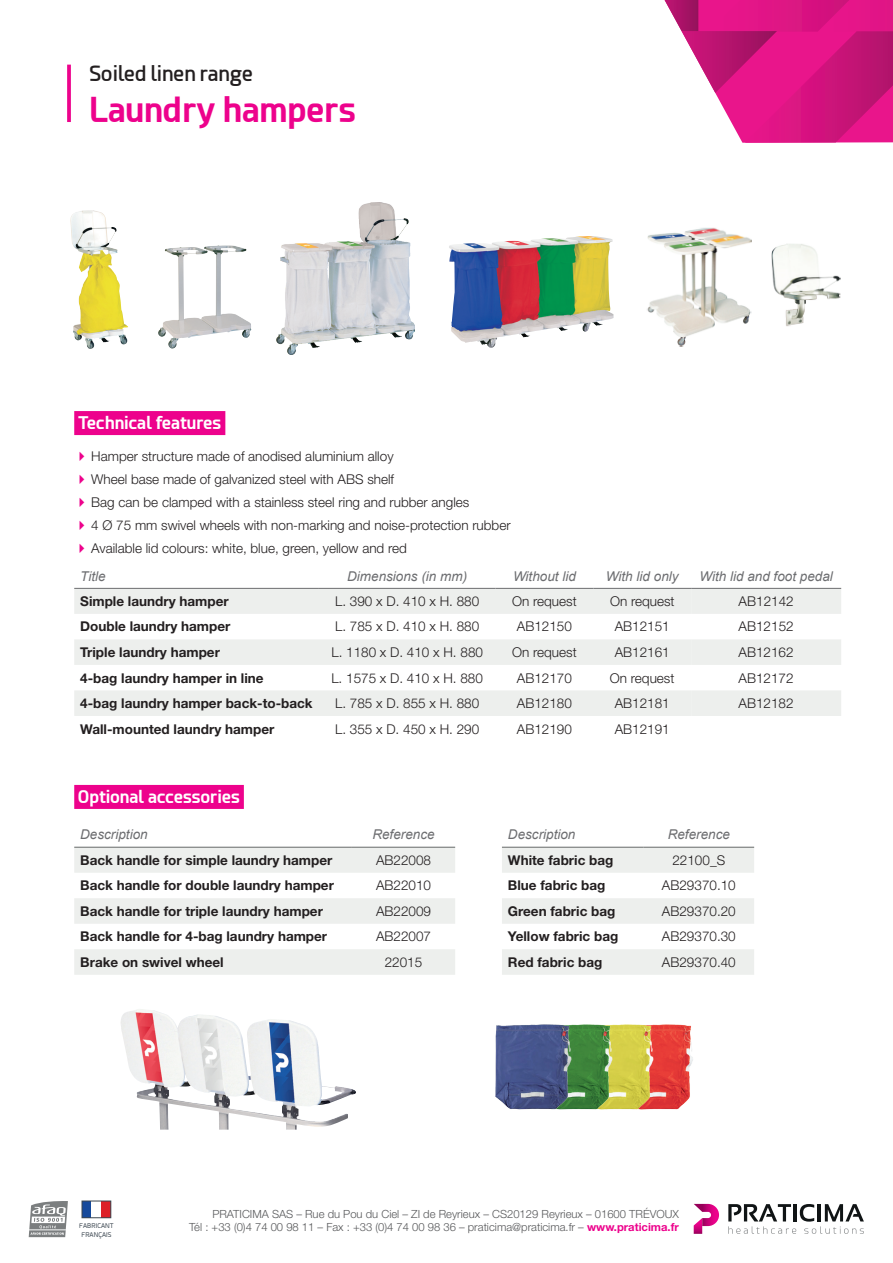
<style>
.page{position:relative;width:893px;height:1263px;background:#fff}
.page>*{position:absolute;margin:0;border:0;box-sizing:border-box;transform-origin:0 0}
.t1{font:700 33.9px "Esphimere";color:#ed028c}
.t2{font:600 20.85px "Esphimere";color:#231f20}
.t3{font:700 17.25px "Esphimere";color:#fff}
.t4{font:300 13.5px/23px "Helvetica Neue LT Std";color:#231f20}
.t5{font:700 13.5px "Helvetica Neue LT Std";color:#231f20}
.t6{font:italic 13.5px "Arial";color:#6c6d70}
.t7{font:300 11.25px/13.5px "Helvetica Neue LT Std";color:#57585a;text-align:right}
.t8{font:6.45px/8.6px "Esphimere";color:#3c4751;text-align:center}
.s1{font-weight:700;color:#ed028c}
</style>
<div class="page">
<div style="left:74px;top:411px;width:151px;height:24px;background:#ed028c"></div>
<div style="left:74px;top:785px;width:170px;height:24px;background:#ed028c"></div>
<svg style="left:74px;top:589px;width:617px;height:127px;fill:#edefed"></svg>
<svg style="left:691px;top:589px;width:150px;height:127px"></svg>
<hr style="left:74px;top:588px;width:245px;height:1px;background:#6c6d70">
<hr style="left:319px;top:588px;width:177px;height:1px;background:#6c6d70">
<hr style="left:496px;top:588px;width:97px;height:1px;background:#6c6d70">
<hr style="left:593px;top:588px;width:98px;height:1px;background:#6c6d70">
<hr style="left:691px;top:588px;width:150px;height:1px;background:#6c6d70">
<svg style="left:74px;top:848px;width:381px;height:76px"></svg>
<svg style="left:502px;top:848px;width:252px;height:127px"></svg>
<div style="left:74px;top:949px;width:381px;height:26px;background:#edefed"></div>
<hr style="left:502px;top:847px;width:142px;height:1px;background:#666969">
<hr style="left:644px;top:847px;width:110px;height:1px;background:#666969">
<hr style="left:74px;top:847px;width:278px;height:1px;background:#666969">
<hr style="left:352px;top:847px;width:103px;height:1px;background:#666969">
<svg style="left:67px;top:65px;width:4px;height:57px"></svg>
<svg style="left:665px;top:0;width:228px;height:143px"></svg>
<svg style="left:728px;top:1204px;width:136px;height:30px"></svg>
<svg style="left:694px;top:1204px;width:25px;height:30px"></svg>
<div style="left:82px;top:1201px;width:10px;height:17px;background:#164a9c"></div>
<div style="left:101px;top:1201px;width:10px;height:17px;background:#dd2128"></div>
<div style="left:82px;top:1201px;width:29px;height:17px;border:1px solid #3c4751"></div>
<svg style="left:29px;top:1201px;width:39px;height:36px"></svg>
<hr style="left:29px;top:1229px;width:37px;height:1px;background:#fff">
<img style="left:158px;top:245px;width:93px;height:104px">
<img style="left:771px;top:244px;width:70px;height:83px">
<img style="left:647px;top:227px;width:105px;height:120px">
<img style="left:70px;top:210px;width:58px;height:139px">
<img style="left:277px;top:203px;width:137px;height:151px">
<img style="left:449px;top:236px;width:164px;height:112px">
<img style="left:121px;top:1009px;width:235px;height:120px">
<img style="left:656px;top:1024px;width:37px;height:86px">
<img style="left:495px;top:1024px;width:161px;height:86px">
<img style="left:532px;top:1024px;width:83px;height:85px">
<h2 class="t2" style="left:89px;top:61px;width:165px">Soiled linen range</h2>
<h1 class="t1" style="left:89px;top:89px;width:269px">Laundry hampers</h1>
<p class="t3" style="left:78px;top:412px;width:145px">Technical features</p>
<p class="t4" style="left:91px;top:444px;width:421px">Hamper structure made of anodised aluminium alloy<br>Wheel base made of galvanized steel with ABS shelf<br>Bag can be clamped with a stainless steel ring and rubber angles<br>4 Ø 75 mm swivel wheels with non-marking and noise-protection rubber Available lid colours: white, blue, green, yellow and red</p>
<p class="t6" style="left:80px;top:567px;width:27px">Title</p>
<p class="t6" style="left:347px;top:567px;width:122px">Dimensions (in mm)</p>
<p class="t6" style="left:513px;top:567px;width:64px">Without lid</p>
<p class="t6" style="left:606px;top:567px;width:74px">With lid only</p>
<p class="t6" style="left:699px;top:567px;width:135px">With lid and foot pedal</p>
<p class="t5" style="left:80px;top:593px;width:150px">Simple laundry hamper</p>
<p class="t4" style="left:335px;top:589px;width:146px">L. 390 x D. 410 x H. 880</p>
<p class="t4" style="left:512px;top:589px;width:66px">On request</p>
<p class="t4" style="left:610px;top:589px;width:66px">On request</p>
<p class="t4" style="left:739px;top:589px;width:57px">AB12142</p>
<p class="t5" style="left:80px;top:618px;width:152px">Double laundry hamper</p>
<p class="t4" style="left:335px;top:615px;width:146px">L. 785 x D. 410 x H. 880</p>
<p class="t4" style="left:517px;top:615px;width:57px">AB12150</p>
<p class="t4" style="left:615px;top:615px;width:57px">AB12151</p>
<p class="t4" style="left:739px;top:615px;width:57px">AB12152</p>
<p class="t5" style="left:80px;top:644px;width:141px">Triple laundry hamper</p>
<p class="t4" style="left:331px;top:640px;width:153px">L. 1180 x D. 410 x H. 880</p>
<p class="t4" style="left:512px;top:640px;width:66px">On request</p>
<p class="t4" style="left:615px;top:640px;width:57px">AB12161</p>
<p class="t4" style="left:739px;top:640px;width:57px">AB12162</p>
<p class="t5" style="left:80px;top:669px;width:185px">4-bag laundry hamper in line</p>
<p class="t4" style="left:331px;top:666px;width:153px">L. 1575 x D. 410 x H. 880</p>
<p class="t4" style="left:517px;top:666px;width:57px">AB12170</p>
<p class="t4" style="left:610px;top:666px;width:66px">On request</p>
<p class="t4" style="left:739px;top:666px;width:57px">AB12172</p>
<p class="t5" style="left:80px;top:695px;width:234px">4-bag laundry hamper back-to-back</p>
<p class="t4" style="left:335px;top:691px;width:146px">L. 785 x D. 855 x H. 880</p>
<p class="t4" style="left:517px;top:691px;width:57px">AB12180</p>
<p class="t4" style="left:615px;top:691px;width:57px">AB12181</p>
<p class="t4" style="left:739px;top:691px;width:57px">AB12182</p>
<p class="t5" style="left:80px;top:720px;width:196px">Wall-mounted laundry hamper</p>
<p class="t4" style="left:335px;top:717px;width:146px">L. 355 x D. 450 x H. 290</p>
<p class="t4" style="left:517px;top:717px;width:57px">AB12190</p>
<p class="t4" style="left:615px;top:717px;width:57px">AB12191</p>
<p class="t3" style="left:78px;top:786px;width:163px">Optional accessories</p>
<p class="t6" style="left:80px;top:826px;width:69px">Description</p>
<p class="t6" style="left:372px;top:826px;width:64px">Reference</p>
<p class="t6" style="left:508px;top:826px;width:69px">Description</p>
<p class="t6" style="left:668px;top:826px;width:64px">Reference</p>
<p class="t5" style="left:80px;top:852px;width:254px">Back handle for simple laundry hamper</p>
<p class="t4" style="left:376px;top:848px;width:57px">AB22008</p>
<p class="t5" style="left:508px;top:852px;width:107px">White fabric bag</p>
<p class="t4" style="left:672px;top:848px;width:54px">22100_S</p>
<p class="t5" style="left:80px;top:877px;width:255px">Back handle for double laundry hamper</p>
<p class="t4" style="left:376px;top:874px;width:57px">AB22010</p>
<p class="t5" style="left:508px;top:877px;width:99px">Blue fabric bag</p>
<p class="t4" style="left:662px;top:874px;width:75px">AB29370.10</p>
<p class="t5" style="left:80px;top:903px;width:244px">Back handle for triple laundry hamper</p>
<p class="t4" style="left:376px;top:899px;width:57px">AB22009</p>
<p class="t5" style="left:508px;top:903px;width:109px">Green fabric bag</p>
<p class="t4" style="left:662px;top:899px;width:75px">AB29370.20</p>
<p class="t5" style="left:80px;top:928px;width:248px">Back handle for 4-bag laundry hamper</p>
<p class="t4" style="left:376px;top:925px;width:57px">AB22007</p>
<p class="t5" style="left:508px;top:928px;width:112px">Yellow fabric bag</p>
<p class="t4" style="left:662px;top:925px;width:75px">AB29370.30</p>
<p class="t5" style="left:80px;top:954px;width:145px">Brake on swivel wheel</p>
<p class="t4" style="left:385px;top:950px;width:39px">22015</p>
<p class="t5" style="left:508px;top:954px;width:96px">Red fabric bag</p>
<p class="t4" style="left:662px;top:950px;width:75px">AB29370.40</p>
<p class="t8" style="left:79px;top:1221px;width:36px">FABRICANT<br>FRANÇAIS</p>
<p class="t7" style="left:189px;top:1207px;width:491px">PRATICIMA SAS – Rue du Pou du Ciel – ZI de Reyrieux – CS20129 Reyrieux – 01600 TRÉVOUX<br>Tél : +33 (0)4 74 00 98 11 – Fax : +33 (0)4 74 00 98 36 – praticima@praticima.fr – <span class="s1">www.praticima.fr</span></p>
</div>
